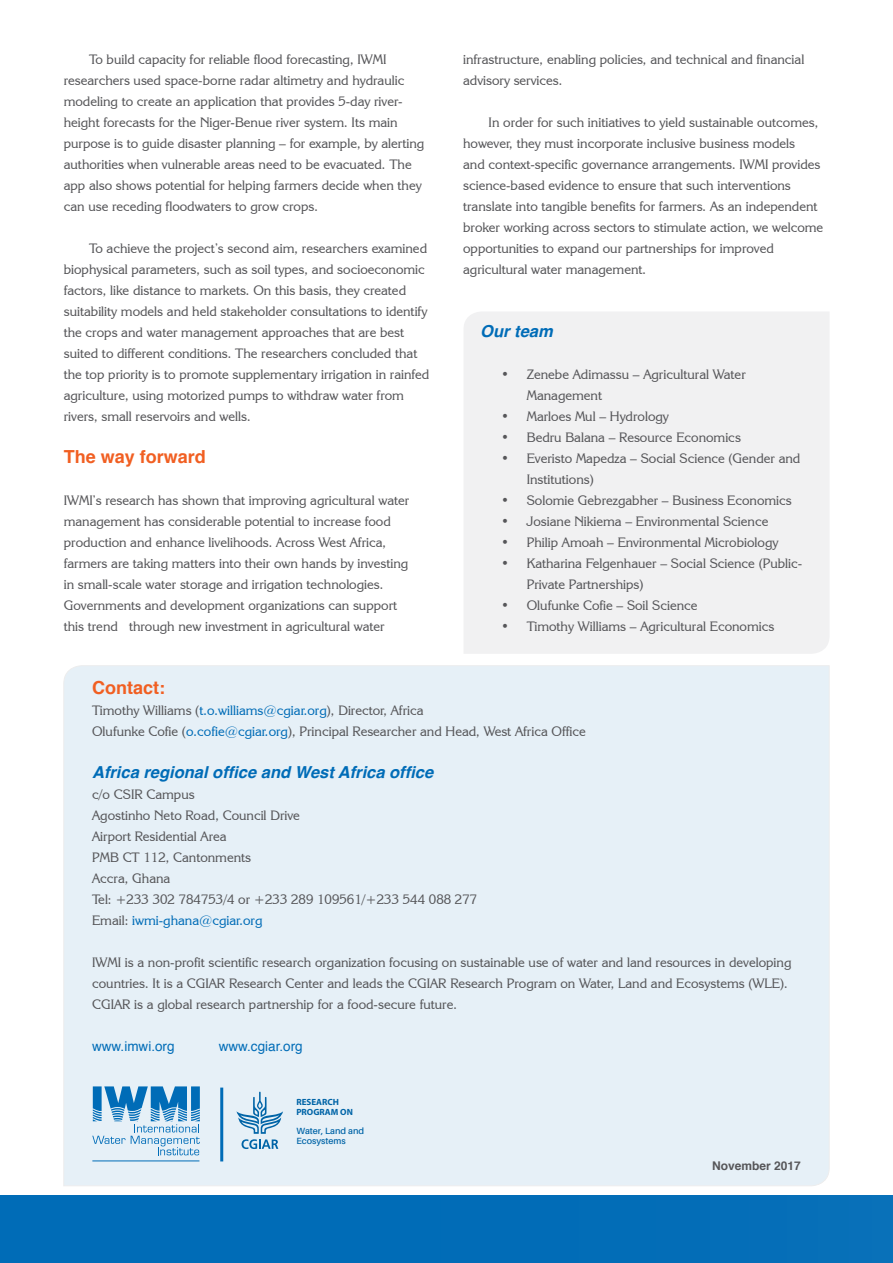
<style>
.page{position:relative;width:893px;height:1263px;background:#fff}
.page>*{position:absolute;margin:0;border:0;box-sizing:border-box;transform-origin:0 0}
.t1{font:700 18px "Helvetica";color:#f15f22}
.t2{font:italic 700 16.5px "Helvetica";color:#006cb7}
.t3{font:13.5px/21px "Korinna IT Cby BT";color:#565659}
.t4{font:13.5px "Helvetica";color:#006cb7}
.t5{font:700 12px "Helvetica";color:#565659}
.t6{font:600 9px/10.5px "Aileron";color:#0064a7}
.t7{font:700 9px/10.5px "Myriad Pro";color:#0064a7}
.s1{color:#006cb7}
</style>
<div class="page">
<div style="left:63px;top:665px;width:767px;height:521px;background:#e6f0f7"></div>
<div style="left:0;top:1196px;width:893px;height:67px;background:#016cb7"></div>
<svg style="left:92px;top:1086px;width:108px;height:69px;background:#92bfdf"></svg>
<hr style="left:92px;top:1161px;width:107px;height:1px;background:#006cb7">
<svg style="left:236px;top:1091px;width:47px;height:58px;background:#b0cfe4"></svg>
<div style="left:464px;top:312px;width:365px;height:342px;background:#f1f1f2"></div>
<hr style="left:220px;top:1087px;width:3px;height:74px;background:#006cb7">
<p class="t3" style="left:64px;top:48px;width:362px;text-indent:26px">To build capacity for reliable flood forecasting, IWMI researchers used space-borne radar altimetry and hydraulic modeling to create an application that provides 5-day river&shy;height forecasts for the Niger-Benue river system. Its main purpose is to guide disaster planning – for example, by alerting authorities when vulnerable areas need to be evacuated. The app also shows potential for helping farmers decide when they can use receding floodwaters to grow crops.</p>
<p class="t3" style="left:64px;top:237px;width:367px;text-indent:26px">To achieve the project’s second aim, researchers examined biophysical parameters, such as soil types, and socioeconomic factors, like distance to markets. On this basis, they created suitability models and held stakeholder consultations to identify the crops and water management approaches that are best suited to different conditions. The researchers concluded that the top priority is to promote supplementary irrigation in rainfed agriculture, using motorized pumps to withdraw water from rivers, small reservoirs and wells.</p>
<h1 class="t1" style="left:64px;top:442px;width:144px">The way forward</h1>
<p class="t3" style="left:64px;top:489px;width:347px">IWMI’s research has shown that improving agricultural water management has considerable potential to increase food production and enhance livelihoods. Across West Africa, farmers are taking matters into their own hands by investing in small-scale water storage and irrigation technologies.<br>Governments and development organizations can support this trend through new investment in agricultural water</p>
<p class="t3" style="left:463px;top:48px;width:343px">infrastructure, enabling policies, and technical and financial advisory services.</p>
<p class="t3" style="left:463px;top:111px;width:362px;text-indent:26px">In order for such initiatives to yield sustainable outcomes, however, they must incorporate inclusive business models<br>and context-specific governance arrangements. IWMI provides science-based evidence to ensure that such interventions translate into tangible benefits for farmers. As an independent broker working across sectors to stimulate action, we welcome opportunities to expand our partnerships for improved agricultural water management.</p>
<p class="t2" style="left:480px;top:317px;width:74px">Our team</p>
<p class="t3" style="left:527px;top:363px;width:221px;text-indent:-26px">• Zenebe Adimassu – Agricultural Water<br>Management</p>
<p class="t3" style="left:501px;top:405px;width:169px">• Marloes Mul – Hydrology</p>
<p class="t3" style="left:501px;top:426px;width:241px">• Bedru Balana – Resource Economics</p>
<p class="t3" style="left:527px;top:447px;width:275px;text-indent:-26px">• Everisto Mapedza – Social Science (Gender and<br>Institutions)</p>
<p class="t3" style="left:501px;top:489px;width:292px">• Solomie Gebrezgabher – Business Economics</p>
<p class="t3" style="left:501px;top:510px;width:269px">• Josiane Nikiema – Environmental Science</p>
<p class="t3" style="left:501px;top:531px;width:279px">• Philip Amoah – Environmental Microbiology</p>
<p class="t3" style="left:527px;top:552px;width:277px;text-indent:-26px">• Katharina Felgenhauer – Social Science (Public-<br>Private Partnerships)</p>
<p class="t3" style="left:501px;top:594px;width:198px">• Olufunke Cofie – Soil Science</p>
<p class="t3" style="left:501px;top:615px;width:275px">• Timothy Williams – Agricultural Economics</p>
<h1 class="t1" style="left:92px;top:673px;width:74px">Contact:</h1>
<p class="t3" style="left:92px;top:699px;width:495px">Timothy Williams (<span class="s1">t.o.williams@cgiar.org</span>), Director, Africa<br>Olufunke Cofie (<span class="s1">o.cofie@cgiar.org</span>), Principal Researcher and Head, West Africa Office</p>
<p class="t2" style="left:92px;top:758px;width:343px">Africa regional office and West Africa office</p>
<p class="t3" style="left:92px;top:783px;width:387px">c/o CSIR Campus<br>Agostinho Neto Road, Council Drive<br>Airport Residential Area<br>PMB CT 112, Cantonments<br>Accra, Ghana<br>Tel: +233 302 784753/4 or +233 289 109561/+233 544 088 277<br>Email: <span class="s1">iwmi-ghana@cgiar.org</span></p>
<p class="t3" style="left:92px;top:951px;width:701px">IWMI is a non-profit scientific research organization focusing on sustainable use of water and land resources in developing countries. It is a CGIAR Research Center and leads the CGIAR Research Program on Water, Land and Ecosystems (WLE).<br>CGIAR is a global research partnership for a food-secure future.</p>
<p class="t4" style="left:92px;top:1036px;width:84px">www.imwi.org</p>
<p class="t4" style="left:219px;top:1036px;width:86px">www.cgiar.org</p>
<p class="t7" style="left:296px;top:1096px;width:58px">RESEARCH<br>PROGRAM ON</p>
<p class="t6" style="left:296px;top:1125px;width:69px">Water, Land and<br>Ecosystems</p>
<p class="t5" style="left:712px;top:1156px;width:90px">November 2017</p>
</div>
